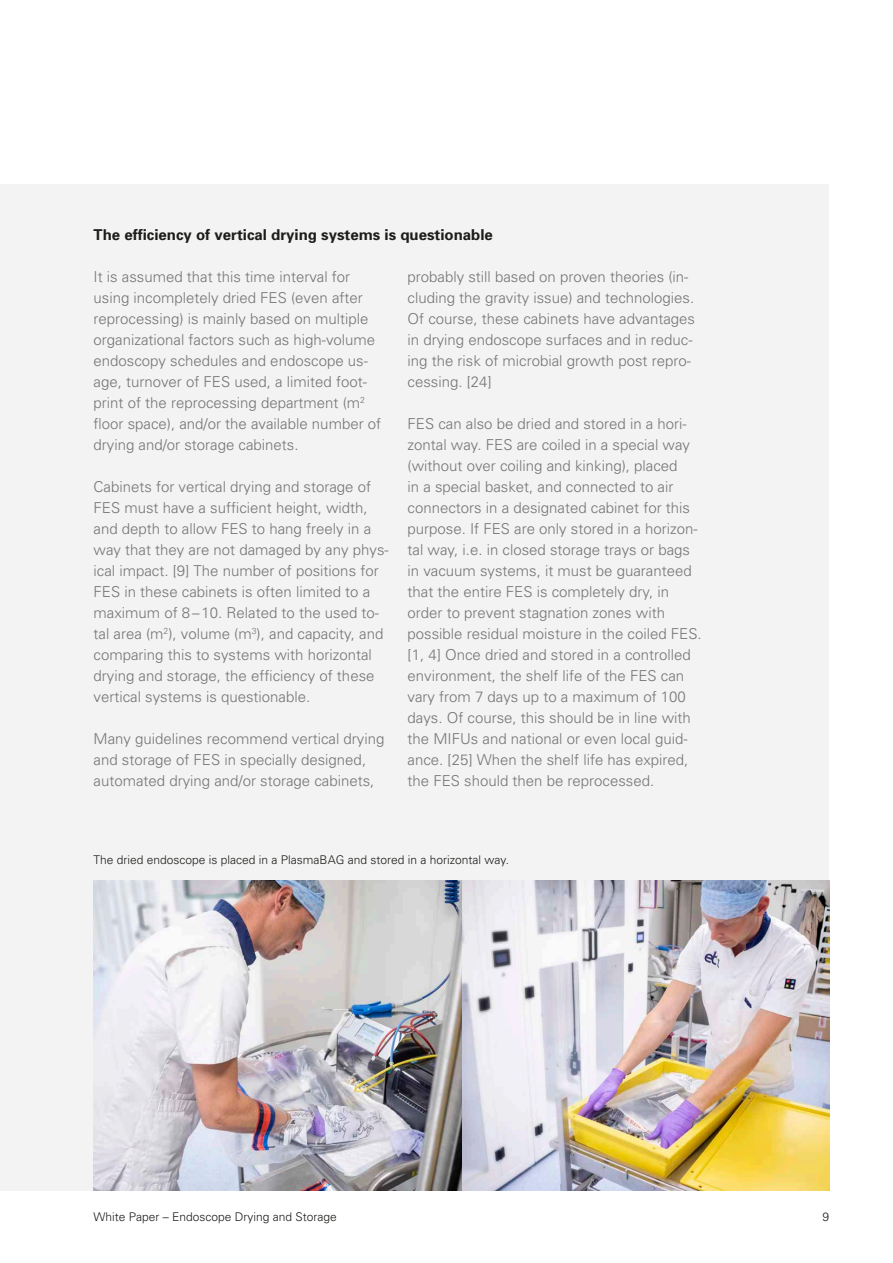
<style>
.page{position:relative;width:893px;height:1263px;background:#fff}
.page>*{position:absolute;margin:0;border:0;box-sizing:border-box;transform-origin:0 0}
.t1{font:300 15px/21px "Univers";color:#757574}
.t2{font:700 15px "Univers";color:#1d1d1b}
.t3{font:300 12px "Univers";color:#1d1d1b}
</style>
<div class="page">
<div style="left:0;top:184px;width:829px;height:1007px;background:#f3f3f3"></div>
<img style="left:94px;top:881px;width:735px;height:310px">
<p class="t2" style="left:94px;top:226px;width:401px">The efficiency of vertical drying systems is questionable</p>
<p class="t1" style="left:94px;top:266px;width:289px">It is assumed that this time interval for using incompletely dried FES (even after reprocessing) is mainly based on multiple organizational factors such as high-volume endoscopy schedules and endoscope us&shy;age, turnover of FES used, a limited foot&shy;print of the reprocessing department (m<sup>2 </sup>floor space), and/or the available number of drying and/or storage cabinets.</p>
<p class="t1" style="left:94px;top:476px;width:297px">Cabinets for vertical drying and storage of FES must have a sufficient height, width, and depth to allow FES to hang freely in a way that they are not damaged by any phys&shy;ical impact. [9] The number of positions for FES in these cabinets is often limited to a maximum of 8–10. Related to the used to&shy;tal area (m<sup>2</sup>), volume (m<sup>3</sup>), and capacity, and comparing this to systems with horizontal drying and storage, the efficiency of these vertical systems is questionable.</p>
<p class="t1" style="left:94px;top:728px;width:292px">Many guidelines recommend vertical drying and storage of FES in specially designed, automated drying and/or storage cabinets,</p>
<p class="t1" style="left:407px;top:266px;width:289px">probably still based on proven theories (in&shy;cluding the gravity issue) and technologies.<br>Of course, these cabinets have advantages in drying endoscope surfaces and in reduc&shy;ing the risk of microbial growth post repro&shy;cessing. [24]</p>
<p class="t1" style="left:407px;top:413px;width:296px">FES can also be dried and stored in a hori&shy;zontal way. FES are coiled in a special way (without over coiling and kinking), placed<br>in a special basket, and connected to air connectors in a designated cabinet for this purpose. If FES are only stored in a horizon&shy;tal way, i.e. in closed storage trays or bags in vacuum systems, it must be guaranteed that the entire FES is completely dry, in order to prevent stagnation zones with possible residual moisture in the coiled FES. [1, 4] Once dried and stored in a controlled environment, the shelf life of the FES can vary from 7 days up to a maximum of 100 days. Of course, this should be in line with the MIFUs and national or even local guid&shy;ance. [25] When the shelf life has expired, the FES should then be reprocessed.</p>
<p class="t3" style="left:94px;top:853px;width:417px">The dried endoscope is placed in a PlasmaBAG and stored in a horizontal way.</p>
<p class="t3" style="left:94px;top:1210px;width:245px">White Paper – Endoscope Drying and Storage</p>
<p class="t3" style="left:822px;top:1210px;width:8px">9</p>
</div>
